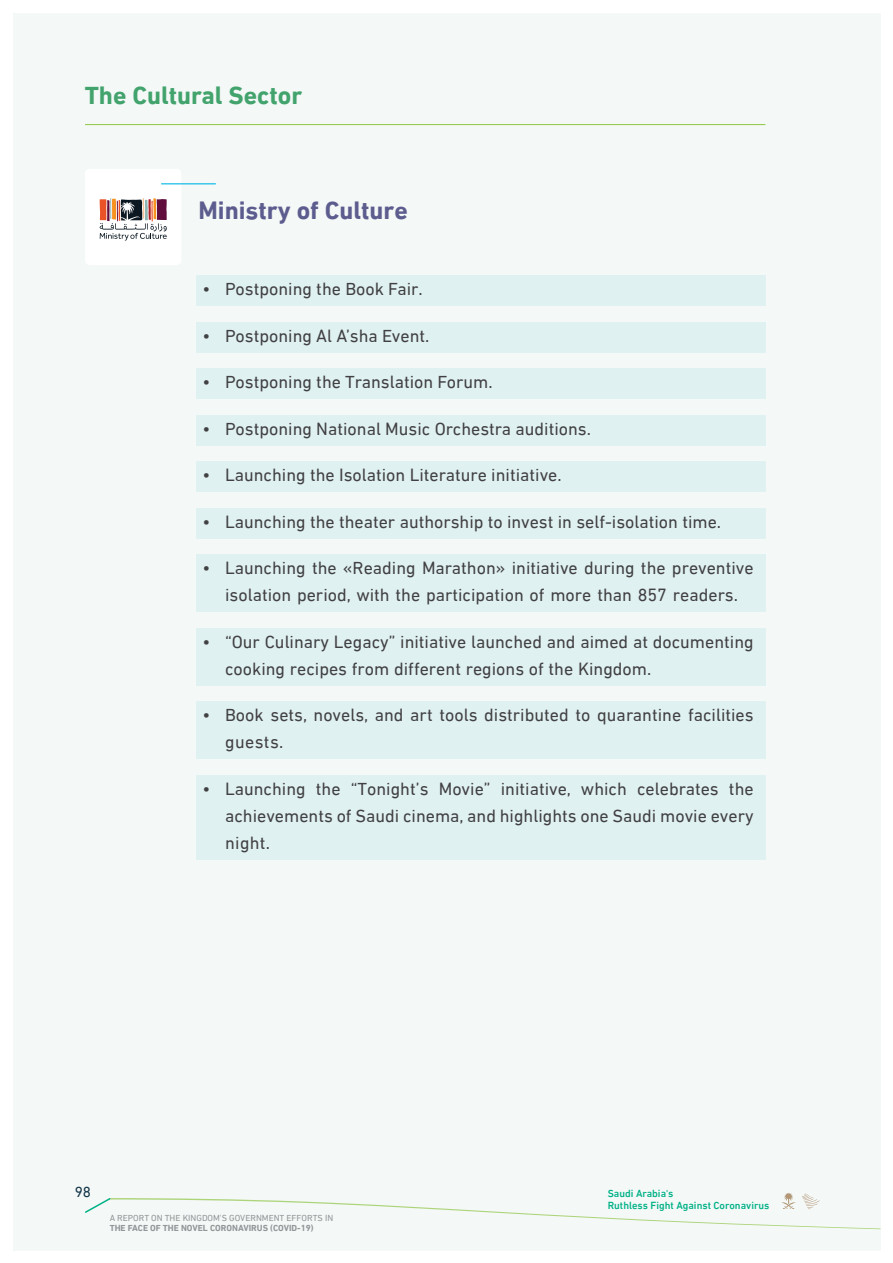
<style>
.page{position:relative;width:893px;height:1263px;background:#fff}
.page>*{position:absolute;margin:0;border:0;box-sizing:border-box;transform-origin:0 0}
.t1{font:700 25.5px "DIN Next LT Arabic";color:#5d5c8e}
.t2{font:700 25.5px "DIN Next LT Arabic";color:#42a36d}
.t3{font:18px/27px "DIN Next LT Arabic";color:#414042}
.t4{font:15px "DIN Next LT Arabic";color:#133649}
.t5{font:500 10.5px/12px "DIN Next LT Arabic";color:#00b186}
.t6{font:9px "DIN Next LT Arabic";color:#939598}
.t7{font:700 9px "DIN Next LT Arabic";color:#939598}
</style>
<div class="page">
<div style="left:13px;top:13px;width:867px;height:1237px;background:#f4f8f7"></div>
<svg style="left:85px;top:1193px;width:796px;height:36px"></svg>
<div style="left:197px;top:276px;width:569px;height:30px;background:#e0f1f2"></div>
<div style="left:197px;top:322px;width:569px;height:30px;background:#e0f1f2"></div>
<div style="left:197px;top:369px;width:569px;height:30px;background:#e0f1f2"></div>
<div style="left:197px;top:415px;width:569px;height:30px;background:#e0f1f2"></div>
<div style="left:197px;top:462px;width:569px;height:30px;background:#e0f1f2"></div>
<div style="left:197px;top:508px;width:569px;height:30px;background:#e0f1f2"></div>
<div style="left:197px;top:555px;width:569px;height:57px;background:#e0f1f2"></div>
<div style="left:197px;top:628px;width:569px;height:57px;background:#e0f1f2"></div>
<div style="left:197px;top:702px;width:569px;height:57px;background:#e0f1f2"></div>
<div style="left:197px;top:775px;width:569px;height:84px;background:#e0f1f2"></div>
<div style="left:85px;top:169px;width:96px;height:96px;background:#fff;border-radius:4px"></div>
<hr style="left:161px;top:183px;width:54px;height:1px;background:#00b5e6">
<svg style="left:100px;top:198px;width:67px;height:43px"></svg>
<hr style="left:85px;top:124px;width:680px;height:1px;background:#8fc740">
<h1 class="t2" style="left:85px;top:80px;width:219px">The Cultural Sector</h1>
<h1 class="t1" style="left:198px;top:196px;width:211px">Ministry of Culture</h1>
<p class="t3" style="left:203px;top:276px;width:222px">• Postponing the Book Fair.</p>
<p class="t3" style="left:203px;top:322px;width:228px">• Postponing Al A’sha Event.</p>
<p class="t3" style="left:203px;top:369px;width:292px">• Postponing the Translation Forum.</p>
<p class="t3" style="left:203px;top:415px;width:390px">• Postponing National Music Orchestra auditions.</p>
<p class="t3" style="left:203px;top:462px;width:361px">• Launching the Isolation Literature initiative.</p>
<p class="t3" style="left:203px;top:508px;width:520px">• Launching the theater authorship to invest in self-isolation time.</p>
<p class="t3" style="left:203px;top:555px;width:553px;text-align:center">• Launching the «Reading Marathon» initiative during the preventive isolation period, with the participation of more than 857 readers.</p>
<p class="t3" style="left:225px;top:628px;width:530px;text-indent:-22px">• “Our Culinary Legacy” initiative launched and aimed at documenting cooking recipes from different regions of the Kingdom.</p>
<p class="t3" style="left:225px;top:702px;width:530px;text-indent:-22px">• Book sets, novels, and art tools distributed to quarantine facilities guests.</p>
<p class="t3" style="left:225px;top:775px;width:530px;text-align:justify;text-indent:-22px">• Launching the “Tonight’s Movie” initiative, which celebrates the achievements of Saudi cinema, and highlights one Saudi movie every night.</p>
<p class="t4" style="left:75px;top:1183px;width:18px">98</p>
<p class="t6" style="left:110px;top:1213px;width:225px">A REPORT ON THE KINGDOM'S GOVERNMENT EFFORTS IN</p>
<p class="t7" style="left:110px;top:1222px;width:205px">THE FACE OF THE NOVEL CORONAVIRUS (COVID-19)</p>
<p class="t5" style="left:608px;top:1187px;width:163px">Saudi Arabia's<br>Ruthless Fight Against Coronavirus</p>
</div>
